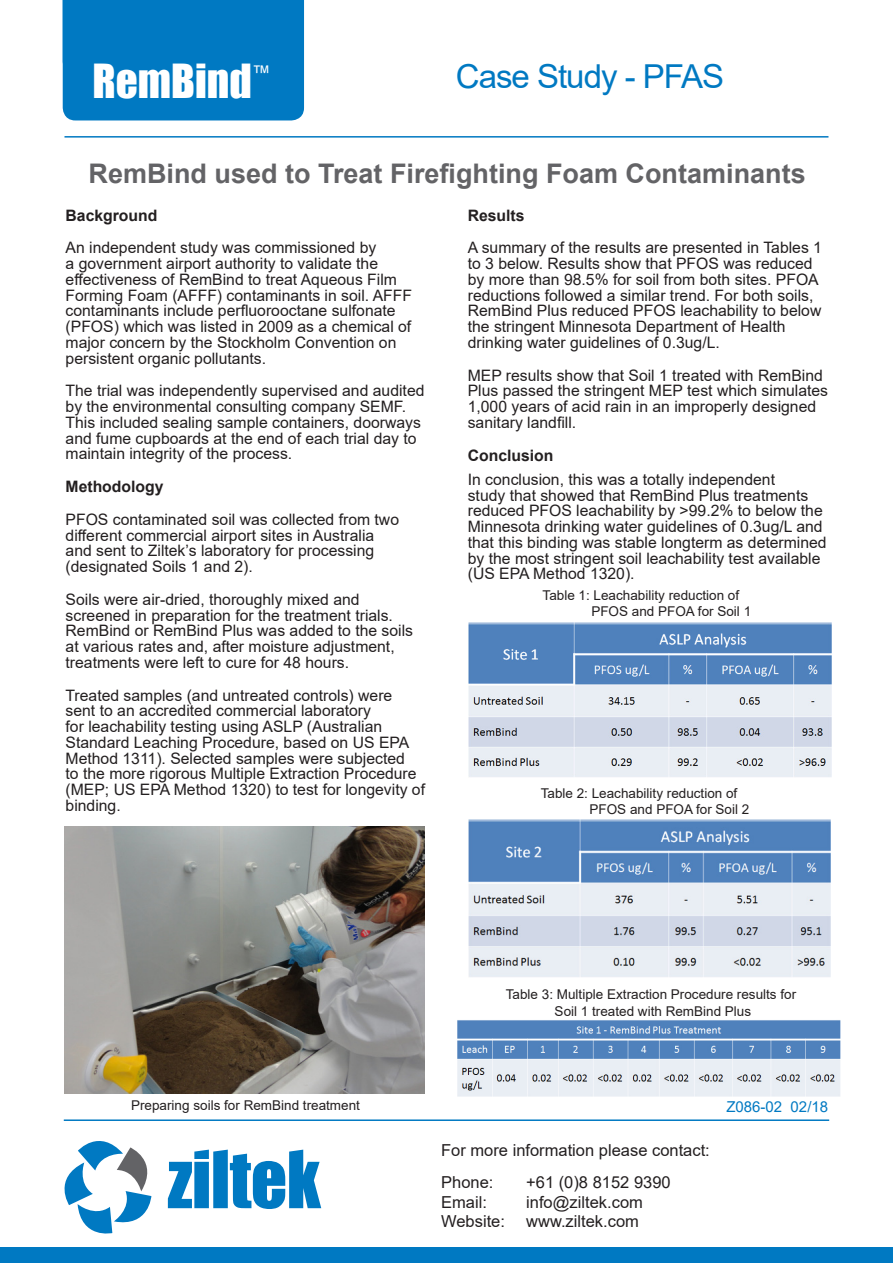
<style>
.page{position:relative;width:893px;height:1263px;background:#fff}
.page>*{position:absolute;margin:0;border:0;box-sizing:border-box;transform-origin:0 0}
.t1{font:43.2px "Impact";color:#fff}
.Heading{font:33px "Arial";letter-spacing:-.03em;color:#0079c2}
.t2{font:700 27px "Arial";color:#636366}
.t3{font:18.9px "Arial";color:#fff}
.t4{font:16.5px "Arial";color:#231f20}
.t5{font:15.75px/15.8px "Arial";color:#231f20}
.t6{font:700 15.75px "Arial";color:#231f20}
.t7{font:15px "Arial";color:#0079c2}
.t8{font:13.5px/16.2px "Arial";color:#231f20}
</style>
<div class="page">
<div style="left:63px;top:0;width:241px;height:120px;background:#0079c2"></div>
<hr style="left:64px;top:136px;width:764px;height:2px;background:#0079c2">
<img style="left:468px;top:622px;width:363px;height:155px">
<img style="left:468px;top:819px;width:362px;height:158px">
<img style="left:457px;top:1020px;width:384px;height:77px">
<img style="left:65px;top:826px;width:359px;height:268px">
<div style="left:0;top:1247px;width:893px;height:16px;background:#0079c2"></div>
<hr style="left:64px;top:1119px;width:765px;height:2px;background:#0079c2">
<svg style="left:64px;top:1141px;width:88px;height:93px"></svg>
<svg style="left:168px;top:1149px;width:153px;height:60px"></svg>
<h1 class="t1" style="left:92px;top:47px;width:161px">RemBind</h1>
<p class="t3" style="left:252px;top:59px;width:20px">™</p>
<p class="Heading" style="left:456px;top:53px;width:270px">Case Study - PFAS</p>
<p class="t2" style="left:89px;top:154px;width:719px">RemBind used to Treat Firefighting Foam Contaminants</p>
<p class="t6" style="left:66px;top:204px;width:93px">Background</p>
<p class="t5" style="left:66px;top:240px;width:348px">An independent study was commissioned by<br>a government airport authority to validate the effectiveness of RemBind to treat Aqueous Film Forming Foam (AFFF) contaminants in soil. AFFF contaminants include perfluorooctane sulfonate (PFOS) which was listed in 2009 as a chemical of major concern by the Stockholm Convention on persistent organic pollutants.</p>
<p class="t5" style="left:66px;top:383px;width:360px">The trial was independently supervised and audited by the environmental consulting company SEMF.<br>This included sealing sample containers, doorways and fume cupboards at the end of each trial day to maintain integrity of the process.</p>
<p class="t6" style="left:66px;top:475px;width:99px">Methodology</p>
<p class="t5" style="left:66px;top:511px;width:335px">PFOS contaminated soil was collected from two different commercial airport sites in Australia and sent to Ziltek’s laboratory for processing (designated Soils 1 and 2).</p>
<p class="t5" style="left:66px;top:591px;width:349px">Soils were air-dried, thoroughly mixed and screened in preparation for the treatment trials.<br>RemBind or RemBind Plus was added to the soils at various rates and, after moisture adjustment, treatments were left to cure for 48 hours.</p>
<p class="t5" style="left:66px;top:687px;width:361px">Treated samples (and untreated controls) were sent to an accredited commercial laboratory<br>for leachability testing using ASLP (Australian Standard Leaching Procedure, based on US EPA Method 1311). Selected samples were subjected<br>to the more rigorous Multiple Extraction Procedure (MEP; US EPA Method 1320) to test for longevity of binding.</p>
<p class="t6" style="left:468px;top:204px;width:58px">Results</p>
<p class="t5" style="left:468px;top:240px;width:356px">A summary of the results are presented in Tables 1 to 3 below. Results show that PFOS was reduced by more than 98.5% for soil from both sites. PFOA reductions followed a similar trend. For both soils, RemBind Plus reduced PFOS leachability to below the stringent Minnesota Department of Health drinking water guidelines of 0.3ug/L.</p>
<p class="t5" style="left:468px;top:367px;width:362px">MEP results show that Soil 1 treated with RemBind Plus passed the stringent MEP test which simulates 1,000 years of acid rain in an improperly designed sanitary landfill.</p>
<p class="t6" style="left:468px;top:444px;width:87px">Conclusion</p>
<p class="t5" style="left:468px;top:471px;width:360px">In conclusion, this was a totally independent<br>study that showed that RemBind Plus treatments reduced PFOS leachability by &gt;99.2% to below the Minnesota drinking water guidelines of 0.3ug/L and that this binding was stable longterm as determined by the most stringent soil leachability test available (US EPA Method 1320).</p>
<p class="t8" style="left:591px;top:587px;width:161px;text-indent:-49px">Table 1: Leachability reduction of<br>PFOS and PFOA for Soil 1</p>
<p class="t8" style="left:590px;top:785px;width:161px;text-indent:-49px">Table 2: Leachability reduction of<br>PFOS and PFOA for Soil 2</p>
<p class="t8" style="left:131px;top:1097px;width:230px">Preparing soils for RemBind treatment</p>
<p class="t8" style="left:506px;top:985px;width:292px;line-height:17.2px;text-align:center">Table 3: Multiple Extraction Procedure results for<br>Soil 1 treated with RemBind Plus</p>
<p class="t4" style="left:441px;top:1139px;width:270px">For more information please contact:</p>
<p class="t4" style="left:441px;top:1171px;width:54px">Phone:</p>
<p class="t4" style="left:526px;top:1171px;width:146px">+61 (0)8 8152 9390</p>
<p class="t4" style="left:441px;top:1190px;width:47px">Email:</p>
<p class="t4" style="left:526px;top:1190px;width:118px">info@ziltek.com</p>
<p class="t4" style="left:441px;top:1210px;width:65px">Website:</p>
<p class="t4" style="left:526px;top:1210px;width:114px">www.ziltek.com</p>
<p class="t7" style="left:726px;top:1097px;width:103px">Z086-02 02/18</p>
</div>
